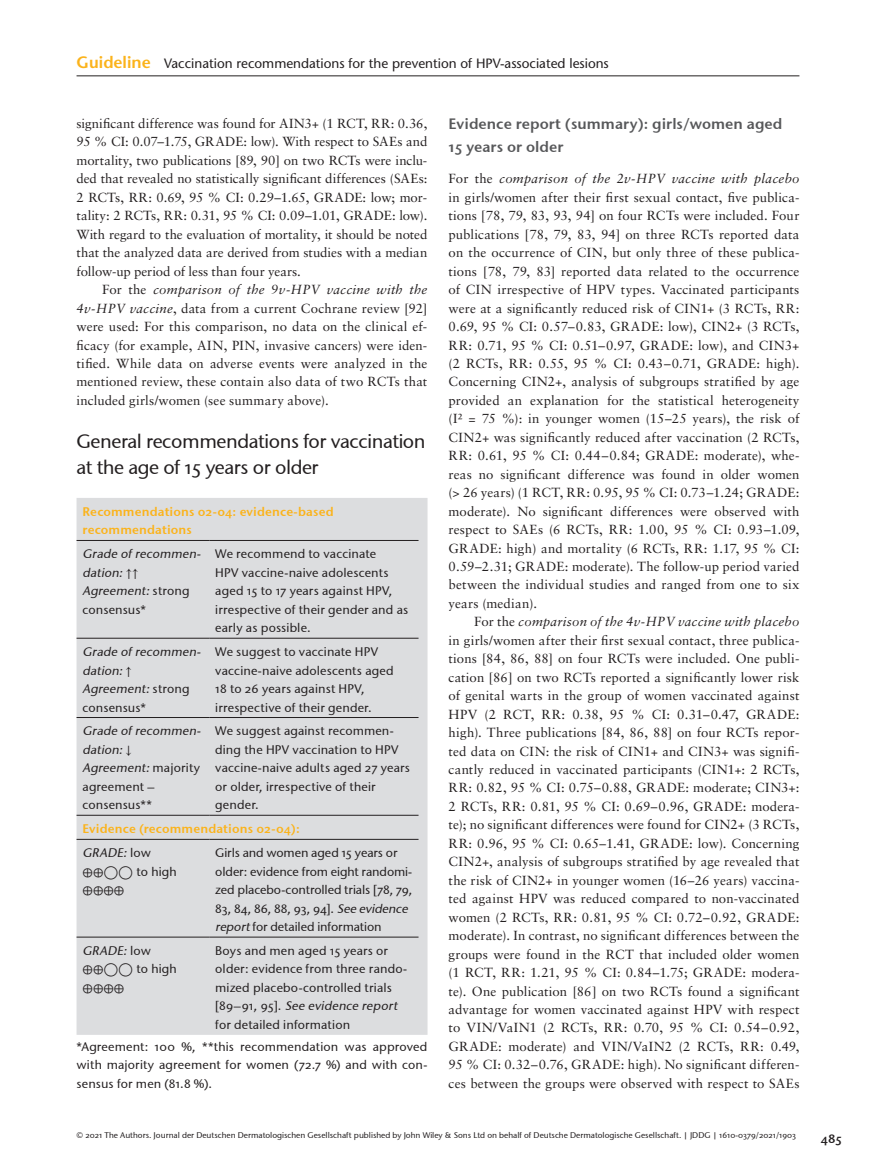
<style>
.page{position:relative;width:893px;height:1174px;background:#fff}
.page>*{position:absolute;margin:0;border:0;box-sizing:border-box;transform-origin:0 0}
.t1{font:19.5px/25.5px "Stone Sans OSITCTT Medium";letter-spacing:-.02em;color:#231f20}
.t2{font:15px/22.5px "Stone Sans Sem OSITCTT Semi";color:#57585a}
.t3{font:13.5px "Stone Sans";color:#231f20}
.t4{font:13.2px/18.5px "Sabon";letter-spacing:.005em;color:#231f20;text-align:justify}
.t5{font:12.45px/18.5px "Stone Sans OSITCTT Medium";letter-spacing:.015em;color:#231f20}
.t6{font:italic 12.45px/18.5px "Stone Sans OSITCTT Medium";color:#231f20}
.t7{font:12.45px/18.5px "Stone Sans OSITCTT Medium";letter-spacing:-.005em;color:#231f20}
.t8{font:12.45px/18.5px "Stone Sans Sem OSITCTT Semi";letter-spacing:.01em;color:#fbb31b}
.t9{font:12.45px "STIX";color:#231f20}
.t10{font:12.45px "Stone Sans Sem OSITCTT Semi";color:#231f20}
.t11{font:8.25px "Stone Sans OSITCTT Medium";color:#231f20}
.s1{font-weight:600;font-size:16.5px;color:#fbb31b}
.s2{font-style:italic}
.s3{font-family:"STIX";font-style:normal}
.s4{font-style:normal}
.s5{font-family:"STIX"}
</style>
<div class="page">
<hr style="left:77px;top:76px;width:722px;height:1px;background:#231f20">
<div style="left:77px;top:498px;width:351px;height:536px;background:#dcdddf"></div>
<hr style="left:77px;top:540px;width:132px;height:1px;background:#231f20">
<hr style="left:209px;top:540px;width:209px;height:1px;background:#231f20">
<hr style="left:77px;top:638px;width:132px;height:1px;background:#231f20">
<hr style="left:209px;top:638px;width:209px;height:1px;background:#231f20">
<hr style="left:77px;top:717px;width:132px;height:1px;background:#231f20">
<hr style="left:209px;top:717px;width:209px;height:1px;background:#231f20">
<hr style="left:77px;top:815px;width:132px;height:1px;background:#231f20">
<hr style="left:209px;top:815px;width:209px;height:1px;background:#231f20">
<hr style="left:77px;top:839px;width:132px;height:1px;background:#231f20">
<hr style="left:209px;top:839px;width:209px;height:1px;background:#231f20">
<hr style="left:77px;top:936px;width:132px;height:1px;background:#231f20">
<hr style="left:209px;top:936px;width:209px;height:1px;background:#231f20">
<p class="t3" style="left:77px;top:55px;width:534px"><span class="s1">Guideline</span> Vaccination recommendations for the prevention of HPV-associated lesions</p>
<p class="t4" style="left:77px;top:114px;width:352px">significant difference was found for AIN3+ (1 RCT, RR: 0.36, 95 % CI: 0.07–1.75, GRADE: low). With respect to SAEs and mortality, two publications [89, 90] on two RCTs were inclu&shy;ded that revealed no statistically significant differences (SAEs:<br>2 RCTs, RR: 0.69, 95 % CI: 0.29–1.65, GRADE: low; mor&shy;tality: 2 RCTs, RR: 0.31, 95 % CI: 0.09–1.01, GRADE: low).<br>With regard to the evaluation of mortality, it should be noted that the analyzed data are derived from studies with a median follow-up period of less than four years.</p>
<p class="t4" style="left:77px;top:280px;width:352px;text-indent:26px">For the <span class="s2">comparison of the 9v-HPV vaccine with the 4v-HPV vaccine</span>, data from a current Cochrane review [92] were used: For this comparison, no data on the clinical ef&shy;ficacy (for example, AIN, PIN, invasive cancers) were iden&shy;tified. While data on adverse events were analyzed in the mentioned review, these contain also data of two RCTs that included girls/women (see summary above).</p>
<h1 class="t1" style="left:77px;top:429px;width:351px">General recommendations for vaccination at the age of 15 years or older</h1>
<p class="t8" style="left:83px;top:502px;width:253px">Recommendations 02-04: evidence-based recommendations</p>
<p class="t6" style="left:83px;top:545px;width:122px">Grade ofrecommen&shy;dation: <span class="s3">↑ ↑<br></span>Agreement:<span class="s4">s t ro n g consensus*</span></p>
<p class="t5" style="left:215px;top:545px;width:194px">We recommend to vaccinate<br>HPV vaccine-naive adolescents aged 15 to 17 years against HPV, irrespective of their gender and as early as possible.</p>
<p class="t6" style="left:83px;top:642px;width:122px">Grade ofrecommen&shy;dation:<span class="s3">↑<br></span>Agreement:<span class="s4">s t ro n g consensus*</span></p>
<p class="t5" style="left:215px;top:642px;width:180px">We suggest to vaccinate HPV vaccine-naive adolescents aged<br>18 to 26 years against HPV, irrespective of their gender.</p>
<p class="t6" style="left:83px;top:722px;width:122px">Grade ofrecommen&shy;dation:<span class="s3">↓<br></span>Agreement: <span class="s4">m aj o r i ty agreement – consensus**</span></p>
<p class="t5" style="left:215px;top:722px;width:196px">We suggest against recommen&shy;ding the HPV vaccination to HPV vaccine-naive adults aged 27 -years or older, irrespective of their gender.</p>
<p class="t8" style="left:83px;top:819px;width:219px">Evidence (recommendations 02-04):</p>
<p class="t5" style="left:83px;top:843px;width:96px"><span class="s2">GRADE:</span>l o w <span class="s5">⊕⊕◯◯</span> to high</p>
<p class="t9" style="left:83px;top:881px;width:43px">⊕⊕⊕⊕</p>
<p class="t7" style="left:215px;top:843px;width:199px">Girls and women aged 15 years or older: evidence from eight randomi&shy;zed placebo-controlled trials [78, 79, 83, 84, 86, 88, 93, 94]. <span class="s2">See evidence report</span>for detailed information</p>
<p class="t5" style="left:215px;top:941px;width:193px">Boys and men aged 15 years or older: evidence from three rando&shy;mized placebo-controlled trials<br>[8 9 – 9 1 , 95 ] . <span class="s2">See evidence report </span>for detailed information</p>
<p class="t5" style="left:77px;top:1037px;width:352px;text-align:justify">*Agreement: 100 %, **this recommendation was approved with majority agreement for women (72.7 %) and with con&shy;sensus for men (81.8 %).</p>
<p class="t5" style="left:83px;top:941px;width:96px"><span class="s2">GRADE:</span>l o w <span class="s5">⊕⊕◯◯</span> to high</p>
<p class="t9" style="left:83px;top:979px;width:43px">⊕⊕⊕⊕</p>
<p class="t2" style="left:449px;top:113px;width:335px">Evidence report (summary): girls/women aged<br>15 years or older</p>
<p class="t4" style="left:449px;top:169px;width:352px">For the <span class="s2">comparison of the 2v-HPV vaccine with placebo </span>in girls/women after their first sexual contact, five publica&shy;tions [78, 79, 83, 93, 94] on four RCTs were included. Four publications [78, 79, 83, 94] on three RCTs reported data on the occurrence of CIN, but only three of these publica&shy;tions [78, 79, 83] reported data related to the occurrence of CIN irrespective of HPV types. Vaccinated participants were at a significantly reduced risk of CIN1+ (3 RCTs, RR:<br>0.69, 95 % CI: 0.57–0.83, GRADE: low), CIN2+ (3 RCTs, RR: 0.71, 95 % CI: 0.51–0.97, GRADE: low), and CIN3+ (2 RCTs, RR: 0.55, 95 % CI: 0.43–0.71, GRADE: high).<br>Concerning CIN2+, analysis of subgroups stratified by age provided an explanation for the statistical heterogeneity (I² = 75 %): in younger women (15–25 years), the risk of CIN2+ was significantly reduced after vaccination (2 RCTs, RR: 0.61, 95 % CI: 0.44–0.84; GRADE: moderate), whe&shy;reas no significant difference was found in older women (&gt; 26 years) (1 RCT, RR: 0.95, 95 % CI: 0.73–1.24; GRADE: moderate). No significant differences were observed with respect to SAEs (6 RCTs, RR: 1.00, 95 % CI: 0.93–1.09, GRADE: high) and mortality (6 RCTs, RR: 1.17, 95 % CI:<br>0.59–2.31; GRADE: moderate). The follow-up period varied between the individual studies and ranged from one to six years (median).</p>
<p class="t4" style="left:449px;top:612px;width:352px;text-indent:26px">For the <span class="s2">comparison of the 4v-HPV vaccine with placebo </span>in girls/women after their first sexual contact, three publica&shy;tions [84, 86, 88] on four RCTs were included. One publi&shy;cation [86] on two RCTs reported a significantly lower risk of genital warts in the group of women vaccinated against HPV (2 RCT, RR: 0.38, 95 % CI: 0.31–0.47, GRADE: high). Three publications [84, 86, 88] on four RCTs repor&shy;ted data on CIN: the risk of CIN1+ and CIN3+ was signifi&shy;cantly reduced in vaccinated participants (CIN1+: 2 RCTs, RR: 0.82, 95 % CI: 0.75–0.88, GRADE: moderate; CIN3+:<br>2 RCTs, RR: 0.81, 95 % CI: 0.69–0.96, GRADE: modera&shy;te); no significant differences were found for CIN2+ (3 RCTs, RR: 0.96, 95 % CI: 0.65–1.41, GRADE: low). Concerning CIN2+, analysis of subgroups stratified by age revealed that the risk of CIN2+ in younger women (16–26 years) vaccina&shy;ted against HPV was reduced compared to non-vaccinated women (2 RCTs, RR: 0.81, 95 % CI: 0.72–0.92, GRADE: moderate). In contrast, no significant differences between the groups were found in the RCT that included older women (1 RCT, RR: 1.21, 95 % CI: 0.84–1.75; GRADE: modera&shy;te). One publication [86] on two RCTs found a significant advantage for women vaccinated against HPV with respect to VIN/VaIN1 (2 RCTs, RR: 0.70, 95 % CI: 0.54–0.92, GRADE: moderate) and VIN/VaIN2 (2 RCTs, RR: 0.49, 95 % CI: 0.32–0.76, GRADE: high). No significant differen&shy;ces between the groups were observed with respect to SAEs</p>
<p class="t11" style="left:77px;top:1130px;width:721px">© 2021 The Authors. Journal der Deutschen Dermatologischen Gesellschaft published by John Wiley &amp; Sons Ltd on behalf of Deutsche Dermatologische Gesellschaft. | JDDG | 1610-0379/2021/1903</p>
<p class="t10" style="left:821px;top:1131px;width:23px">485</p>
</div>
